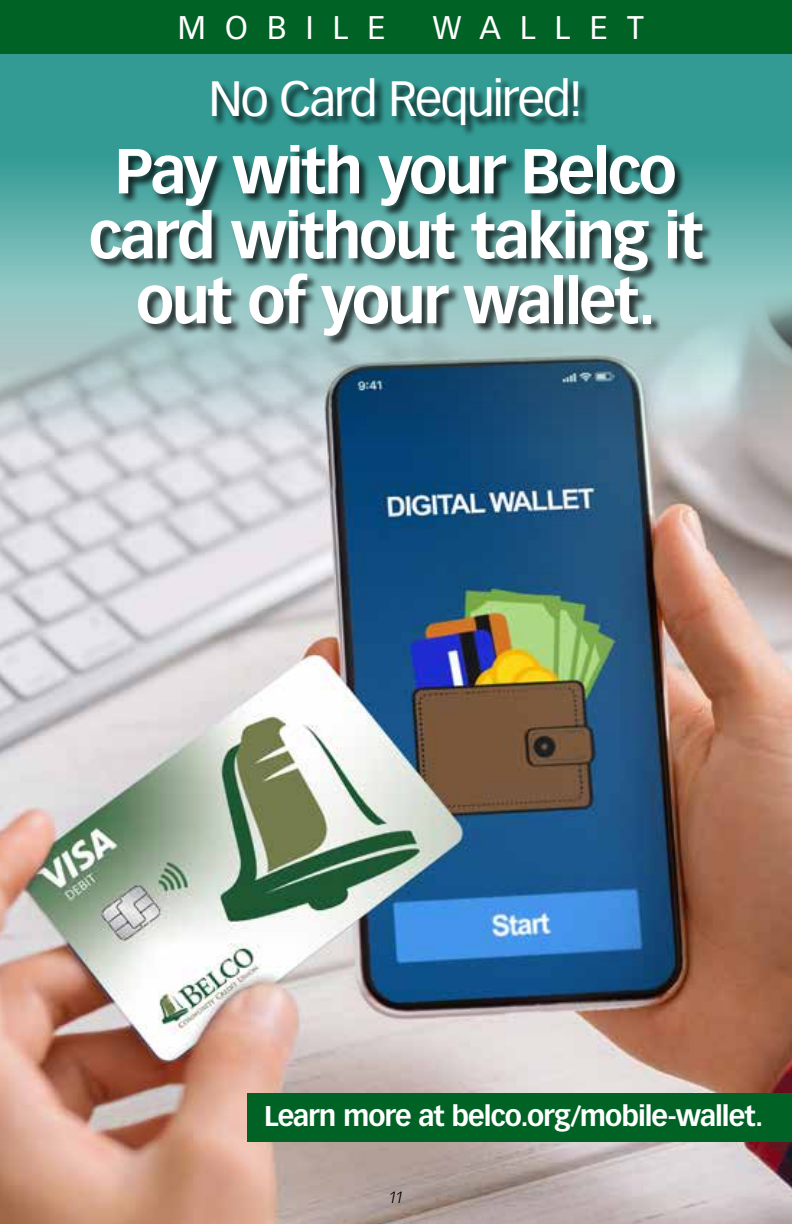
<style>
.page{position:relative;width:792px;height:1224px;background:#fff}
.page>*{position:absolute;margin:0;border:0;box-sizing:border-box;transform-origin:0 0}
.t1{font:700 62.2px/65px "Vectora LT Pro";letter-spacing:-.04em;color:#fff;text-align:center}
.t2{font:48.8px "Vectora LT Pro";letter-spacing:-.04em;color:#fff}
.t3{font:32.2px "Vectora LT Pro";letter-spacing:.6em;color:#fff}
.t4{font:300 32.2px "Vectora LT Pro";color:#fff}
.t5{font:700 28px "Vectora LT Pro";letter-spacing:-.035em;color:#fff}
.t6{font:italic 300 16px "Vectora LT Pro";color:#000}
</style>
<div class="page">
<img style="left:0;top:459px;width:792px;height:765px">
<svg style="left:0;top:54px;width:792px;height:405px;background:#70a3a9"></svg>
<div style="left:91px;top:78px;width:623px;height:270px;background:#000;opacity:.75"></div>
<div style="left:0;top:0;width:792px;height:54px;background:#006225"></div>
<div style="left:248px;top:1093px;width:544px;height:49px;background:#006225"></div>
<p class="t3" style="left:178px;top:9px;width:209px">MOBILE</p>
<p class="t3" style="left:433px;top:9px;width:213px">WALLET</p>
<p class="t2" style="left:208px;top:70px;width:377px">No Card Required!</p>
<p class="t1" style="left:88px;top:139px;width:617px">Pay with your Belco card without taking it out of your wallet.</p>
<p class="t4" style="left:309px;top:312px;width:65px">APR<sup>1</sup></p>
<p class="t5" style="left:264px;top:1099px;width:501px">Learn more at belco.org/mobile-wallet.</p>
<p class="t6" style="left:389px;top:1188px;width:16px">11</p>
</div>
